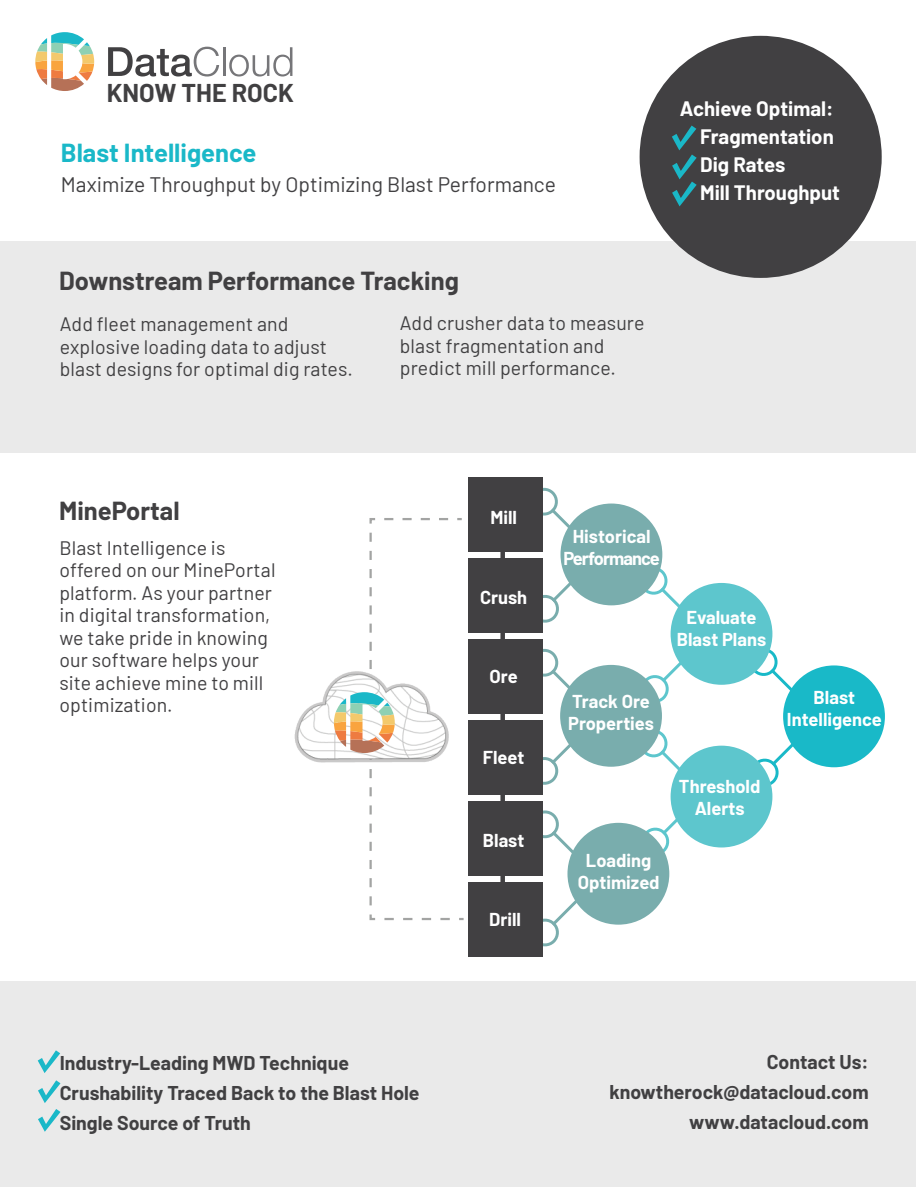
<style>
.page{position:relative;width:918px;height:1188px;background:#fff}
.page>*{position:absolute;margin:0;border:0;box-sizing:border-box;transform-origin:0 0}
.t1{font:700 25.5px "Barlow";color:#414042}
.t2{font:700 25.5px "Barlow";color:#1ab8c8}
.t3{font:700 25.2px "Barlow";color:#414042}
.t4{font:21px "Barlow";color:#414042}
.t5{font:700 20.4px/27.9px "Barlow";color:#fff}
.t6{font:19.5px/22.5px "Barlow";letter-spacing:.01em;color:#414042}
.t7{font:700 19.5px/30px "Barlow";color:#414042}
.t8{font:700 18.3px/21.9px "Barlow";color:#fff;text-align:center}
.t9{font:700 18.3px/21.9px "Barlow";letter-spacing:-.045em;color:#fff;text-align:center}
</style>
<div class="page">
<div style="left:0;top:241px;width:916px;height:212px;background:#eaeaea"></div>
<div style="left:0;top:981px;width:916px;height:205px;background:#eaeaea"></div>
<svg style="left:38px;top:1050px;width:22px;height:23px"></svg>
<svg style="left:38px;top:1109px;width:22px;height:23px"></svg>
<svg style="left:38px;top:1080px;width:22px;height:23px"></svg>
<svg style="left:750px;top:737px;width:51px;height:51px"></svg>
<svg style="left:748px;top:647px;width:48px;height:44px"></svg>
<div style="left:783px;top:665px;width:102px;height:102px;background:#19b9c8;border-radius:50%"></div>
<svg style="left:640px;top:805px;width:51px;height:52px"></svg>
<svg style="left:639px;top:728px;width:51px;height:52px"></svg>
<div style="left:671px;top:746px;width:101px;height:101px;background:#5dc6cd;border-radius:50%"></div>
<div style="left:567px;top:823px;width:102px;height:102px;background:#79adad;border-radius:50%"></div>
<svg style="left:543px;top:810px;width:38px;height:50px"></svg>
<svg style="left:543px;top:896px;width:38px;height:51px"></svg>
<div style="left:469px;top:883px;width:74px;height:74px;background:#414042"></div>
<div style="left:500px;top:519px;width:5px;height:400px;background:#414042"></div>
<svg style="left:638px;top:567px;width:52px;height:50px"></svg>
<div style="left:671px;top:583px;width:101px;height:102px;background:#5dc6cd;border-radius:50%"></div>
<svg style="left:641px;top:653px;width:50px;height:51px"></svg>
<div style="left:560px;top:665px;width:102px;height:102px;background:#79adad;border-radius:50%"></div>
<svg style="left:543px;top:648px;width:37px;height:51px"></svg>
<svg style="left:543px;top:735px;width:37px;height:50px"></svg>
<svg style="left:543px;top:487px;width:37px;height:51px"></svg>
<div style="left:561px;top:504px;width:101px;height:101px;background:#79adad;border-radius:50%"></div>
<svg style="left:543px;top:573px;width:38px;height:50px"></svg>
<div style="left:469px;top:477px;width:74px;height:74px;background:#414042"></div>
<div style="left:469px;top:559px;width:74px;height:74px;background:#414042"></div>
<div style="left:469px;top:640px;width:74px;height:74px;background:#414042"></div>
<div style="left:469px;top:721px;width:74px;height:74px;background:#414042"></div>
<svg style="left:369px;top:518px;width:79px;height:6px"></svg>
<img style="left:294px;top:639px;width:182px;height:174px">
<svg style="left:334px;top:533px;width:130px;height:388px"></svg>
<div style="left:469px;top:802px;width:74px;height:74px;background:#414042"></div>
<div style="left:640px;top:36px;width:242px;height:242px;background:#414042;border-radius:50%"></div>
<svg style="left:672px;top:126px;width:25px;height:80px"></svg>
<svg style="left:108px;top:47px;width:111px;height:30px"></svg>
<hr style="left:223px;top:47px;width:2px;height:29px;background:#767679">
<svg style="left:229px;top:47px;width:63px;height:30px"></svg>
<svg style="left:35px;top:32px;width:59px;height:59px"></svg>
<p class="t3" style="left:107px;top:74px;width:189px">KNOW THE ROCK</p>
<h1 class="t2" style="left:61px;top:134px;width:197px">Blast Intelligence</h1>
<p class="t4" style="left:61px;top:170px;width:497px">Maximize Throughput by Optimizing Blast Performance</p>
<h1 class="t1" style="left:59px;top:262px;width:401px">Downstream Performance Tracking</h1>
<p class="t6" style="left:60px;top:311px;width:295px">Add fleet management and explosive loading data to adjust blast designs for optimal dig rates.</p>
<p class="t6" style="left:400px;top:310px;width:246px">Add crusher data to measure blast fragmentation and predict mill performance.</p>
<p class="t5" style="left:700px;top:93px;width:141px;text-indent:-20px">Achieve Optimal:<br>Fragmentation<br>Dig Rates<br>Mill Throughput</p>
<h1 class="t1" style="left:59px;top:491px;width:122px">MinePortal</h1>
<p class="t6" style="left:59px;top:535px;width:218px">Blast Intelligence is offered on our MinePortal platform. As your partner in digital transformation, we take pride in knowing our software helps your site achieve mine to mill optimization.</p>
<p class="t8" style="left:490px;top:505px;width:28px">Mill</p>
<p class="t8" style="left:480px;top:585px;width:49px">Crush</p>
<p class="t8" style="left:490px;top:664px;width:30px">Ore</p>
<p class="t8" style="left:483px;top:745px;width:43px">Fleet</p>
<p class="t8" style="left:483px;top:828px;width:43px">Blast</p>
<p class="t8" style="left:489px;top:907px;width:33px">Drill</p>
<p class="t9" style="left:563px;top:524px;width:98px">Historical<br>Performance</p>
<p class="t8" style="left:677px;top:605px;width:91px">Evaluate<br>Blast Plans</p>
<p class="t8" style="left:568px;top:689px;width:87px;text-align:left">Track Ore<br>Properties</p>
<p class="t8" style="left:578px;top:848px;width:83px">Loading<br>Optimized</p>
<p class="t8" style="left:679px;top:774px;width:83px">Threshold<br>Alerts</p>
<p class="t8" style="left:787px;top:685px;width:96px">Blast<br>Intelligence</p>
<p class="t7" style="left:60px;top:1046px;width:361px">Industry-Leading MWD Technique<br>Crushability Traced Back to the Blast Hole<br>Single Source of Truth</p>
<p class="t7" style="left:609px;top:1045px;width:261px;text-align:right">Contact Us: knowtherock@datacloud.com www.datacloud.com</p>
</div>
